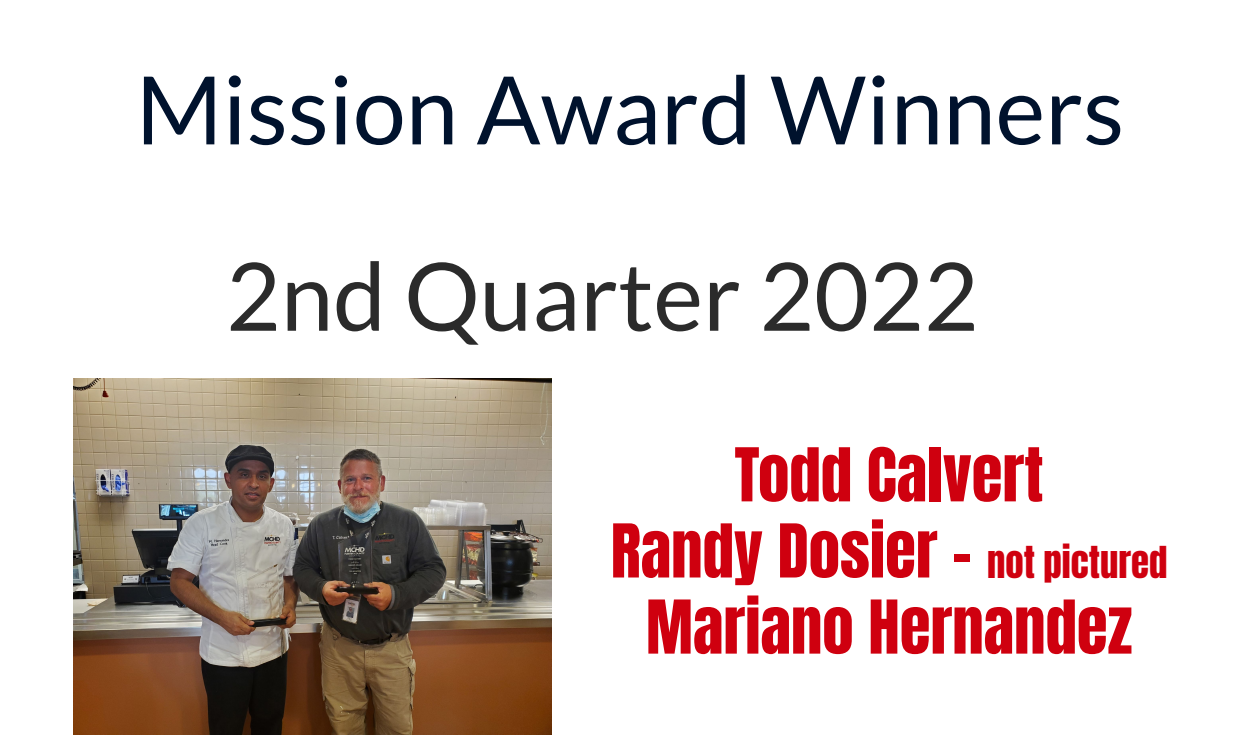
<style>
.page{position:relative;width:1260px;height:756px;background:#fff}
.page>*{position:absolute;margin:0;border:0;box-sizing:border-box;transform-origin:0 0}
.t1{font:94.5px "Lato";color:#00122d}
.t2{font:94.5px "Lato";color:#2b2b2b}
.t3{font:63px/76.3px "Anton";color:#cf000f;text-align:center}
.s1{font-size:36.75px}
</style>
<div class="page">
<img style="left:74px;top:378px;width:477px;height:357px">
<h1 class="t1" style="left:136px;top:51px;width:990px">Mission Award Winners</h1>
<h1 class="t2" style="left:226px;top:237px;width:754px">2nd Quarter 2022</h1>
<p class="t3" style="left:611px;top:437px;width:558px">Todd Calvert<br>Randy Dosier - <span class="s1">not pictured<br></span>Mariano Hernandez</p>
</div>
